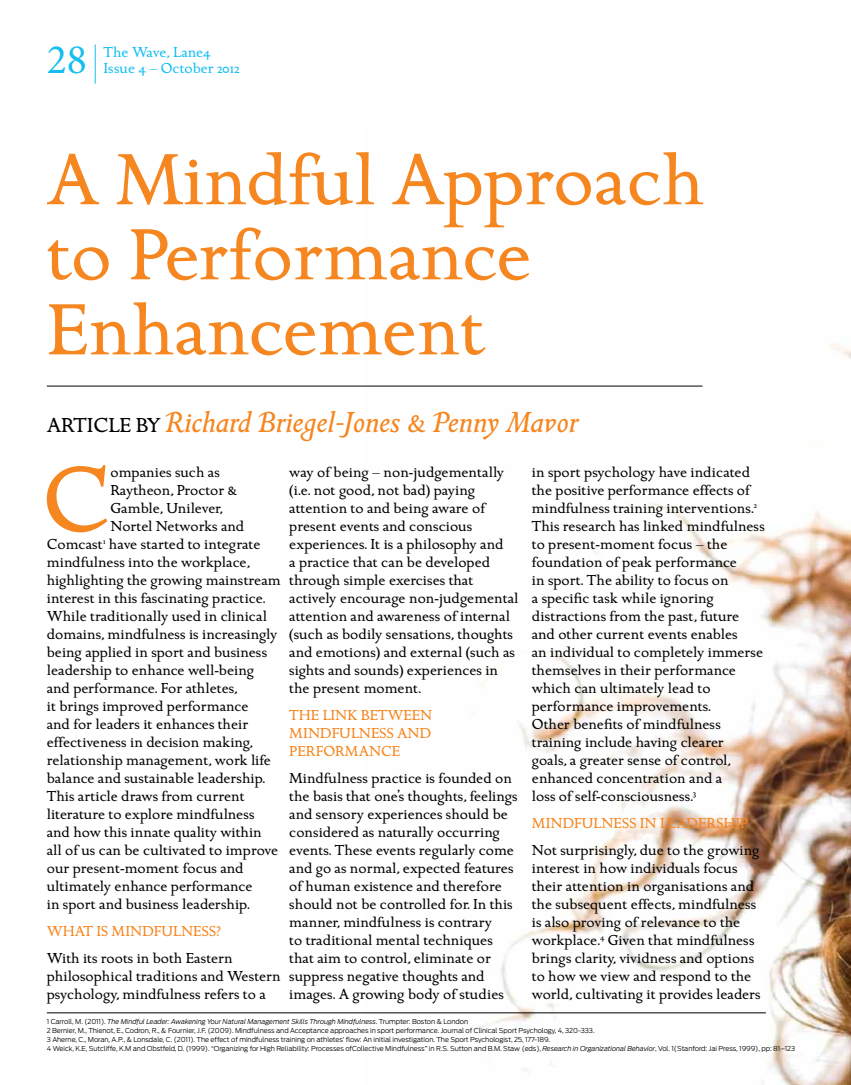
<style>
.page{position:relative;width:851px;height:1085px;background:#fff}
.page>*{position:absolute;margin:0;border:0;box-sizing:border-box;transform-origin:0 0}
.t1{font:96px "Golden Cockerel ITC";color:#f6861f}
.t2{font:75px/75px "Golden Cockerel ITC";color:#f6861f}
.t3{font:42px "Minion Pro";color:#15bef0}
.t4{font:italic 30px "Golden Cockerel ITC";color:#f6861f}
.t5{font:15px/18px "Golden Cockerel ITC";color:#000}
.t6{font:15px "Golden Cockerel ITC";color:#f6861f}
.t7{font:15px "Golden Cockerel ITC";color:#15bef0}
.t8{font:15px "Golden Cockerel ITC";letter-spacing:-.02em;color:#000}
.t9{font:300 6.75px/9px "Antenna";letter-spacing:-.01em;color:#000}
.s1{font-style:normal;font-size:21px;color:#000}
.s2{font-style:italic}
</style>
<div class="page">
<img style="left:364px;top:344px;width:486px;height:740px">
<hr style="left:95px;top:44px;width:1px;height:40px;background:#15bef0">
<hr style="left:47px;top:385px;width:655px;height:1px;background:#000">
<hr style="left:47px;top:1012px;width:718px;height:1px;background:#000">
<h3 class="t3" style="left:47px;top:32px;width:42px">28</h3>
<p class="t7" style="left:103px;top:43px;width:109px">The Wave, Lane4</p>
<p class="t7" style="left:103px;top:59px;width:138px">Issue 4 – October 2012</p>
<h2 class="t2" style="left:47px;top:144px;width:659px">A Mindful Approach to Performance<br>Enhancement</h2>
<h3 class="t4" style="left:47px;top:405px;width:533px"><span class="s1">ARTICLE BY</span> Richard Briegel-Jones &amp; Penny Mavor</h3>
<h1 class="t1" style="left:42px;top:443px;width:70px">C</h1>
<p class="t5" style="left:110px;top:463px;width:111px">ompanies such as</p>
<p class="t5" style="left:289px;top:463px;width:231px">way of being – non-judgementally (i.e. not good, not bad) paying attention to and being aware of present events and conscious experiences. It is a philosophy and<br>a practice that can be developed through simple exercises that actively encourage non-judgemental attention and awareness of internal (such as bodily sensations, thoughts and emotions) and external (such as sights and sounds) experiences in the present moment.</p>
<p class="t6" style="left:289px;top:706px;width:51px">The Link</p>
<p class="t6" style="left:360px;top:706px;width:12px">between</p>
<p class="t6" style="left:289px;top:724px;width:24px">Mindfulness</p>
<p class="t6" style="left:397px;top:724px;width:13px">and</p>
<p class="t6" style="left:289px;top:742px;width:20px">Performance</p>
<p class="t5" style="left:289px;top:769px;width:230px">Mindfulness practice is founded on the basis that one’s thoughts, feelings and sensory experiences should be considered as naturally occurring events. These events regularly come and go as normal, expected features of human existence and therefore should not be controlled for. In this manner, mindfulness is contrary<br>to traditional mental techniques that aim to control, eliminate or suppress negative thoughts and images. A growing body of studies</p>
<p class="t5" style="left:531px;top:463px;width:234px">in sport psychology have indicated the positive performance effects of mindfulness training interventions.<sup>2<br></sup>This research has linked mindfulness to present-moment focus – the foundation of peak performance<br>in sport. The ability to focus on<br>a specific task while ignoring distractions from the past, future and other current events enables<br>an individual to completely immerse themselves in their performance which can ultimately lead to performance improvements.<br>Other benefits of mindfulness training include having clearer<br>goals, a greater sense of control, enhanced concentration and a<br>loss of self-consciousness.<sup>3</sup></p>
<p class="t6" style="left:531px;top:814px;width:24px">Mindfulness</p>
<p class="t6" style="left:639px;top:814px;width:31px">in leadership</p>
<p class="t5" style="left:531px;top:841px;width:230px">Not surprisingly, due to the growing interest in how individuals focus their attention in organisations and the subsequent effects, mindfulness is also proving of relevance to the workplace.<sup>4</sup> Given that mindfulness brings clarity, vividness and options to how we view and respond to the world, cultivating it provides leaders</p>
<p class="t9" style="left:47px;top:1017px;width:749px">1 Carroll, M. (2011). <span class="s2">The Mindful Leader: Awakening Your Natural Management Skills Through Mindfulness</span>. Trumpter: Boston &amp; London<br>2 Bernier, M., Thienot, E., Codron, R., &amp; Fournier, J.F. (2009). Mindfulness and Acceptance approaches in sport performance. Journal of Clinical Sport Psychology, 4, 320-333.<br>3 Aherne, C., Moran, A.P., &amp; Lonsdale, C. (2011). The effect of mindfulness training on athletes’ flow: An initial investigation. The Sport Psychologist, 25, 177-189.<br>4 Weick, K.E, Sutcliffe, K.M and Obstfeld, D. (1999). “Organizing for High Reliability: Processes ofCollective Mindfulness” in R.S. Sutton and B.M. Staw (eds), <span class="s2">Research in Organizational Behavior</span>, Vol. 1(Stanford: Jai Press, 1999), pp: 81–123</p>
<p class="t5" style="left:110px;top:481px;width:128px">Raytheon, Proctor &amp;</p>
<p class="t5" style="left:110px;top:499px;width:114px">Gamble, Unilever,</p>
<p class="t8" style="left:110px;top:517px;width:135px">Nortel Networks and</p>
<p class="t5" style="left:47px;top:535px;width:215px">Comcast<sup>1</sup> have started to integrate</p>
<p class="t5" style="left:47px;top:553px;width:204px">mindfulness into the workplace,</p>
<p class="t5" style="left:47px;top:571px;width:235px">highlighting the growing mainstream</p>
<p class="t5" style="left:47px;top:589px;width:220px">interest in this fascinating practice.</p>
<p class="t5" style="left:47px;top:607px;width:222px">While traditionally used in clinical</p>
<p class="t5" style="left:47px;top:625px;width:232px">domains, mindfulness is increasingly</p>
<p class="t5" style="left:47px;top:643px;width:222px">being applied in sport and business</p>
<p class="t5" style="left:47px;top:661px;width:209px">leadership to enhance well-being</p>
<p class="t5" style="left:47px;top:679px;width:192px">and performance. For athletes,</p>
<p class="t5" style="left:47px;top:697px;width:203px">it brings improved performance</p>
<p class="t5" style="left:47px;top:715px;width:203px">and for leaders it enhances their</p>
<p class="t5" style="left:47px;top:733px;width:207px">effectiveness in decision making,</p>
<p class="t5" style="left:47px;top:751px;width:226px">relationship management, work life</p>
<p class="t5" style="left:47px;top:769px;width:220px">balance and sustainable leadership.</p>
<p class="t5" style="left:47px;top:787px;width:199px">This article draws from current</p>
<p class="t5" style="left:47px;top:805px;width:209px">literature to explore mindfulness</p>
<p class="t5" style="left:47px;top:823px;width:216px">and how this innate quality within</p>
<p class="t5" style="left:47px;top:841px;width:233px">all of us can be cultivated to improve</p>
<p class="t5" style="left:47px;top:859px;width:198px">our present-moment focus and</p>
<p class="t5" style="left:47px;top:877px;width:207px">ultimately enhance performance</p>
<p class="t5" style="left:47px;top:895px;width:204px">in sport and business leadership.</p>
<p class="t6" style="left:47px;top:922px;width:27px">What</p>
<p class="t6" style="left:96px;top:922px;width:40px">is Mindfulness</p>
<p class="t6" style="left:216px;top:922px;width:6px">?</p>
<p class="t5" style="left:47px;top:949px;width:235px">With its roots in both Eastern philosophical traditions and Western psychology, mindfulness refers to a</p>
</div>
